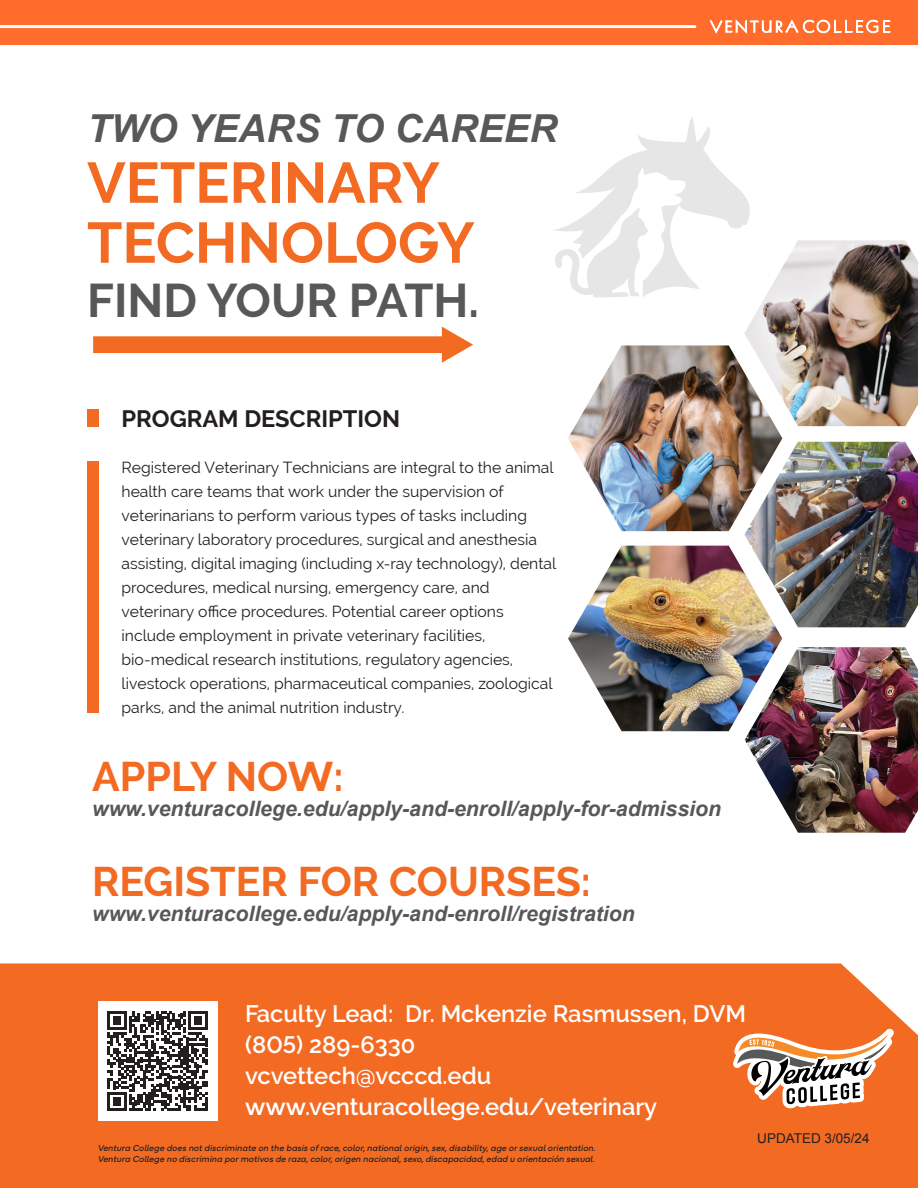
<style>
.page{position:relative;width:918px;height:1188px;background:#fff}
.page>*{position:absolute;margin:0;border:0;box-sizing:border-box;transform-origin:0 0}
.t1{font:700 57px/60px "Raleway";color:#f36a23}
.t2{font:700 47.1px "Raleway";color:#57585a}
.t3{font:700 41.1px "Raleway";color:#f36a23}
.t4{font:italic 700 38.55px "Arial";color:#57585a}
.t5{font:600 23.7px/31.2px "Raleway";color:#fff}
.t6{font:700 23.55px "Raleway";color:#231f20}
.t7{font:italic 700 21.3px "Arial";color:#57585a}
.t8{font:15.75px/24px "Raleway";color:#231f20}
.t9{font:13.5px "Arial";color:#231f20}
.t10{font:italic 9px/10.5px "Mundial";color:#231f20}
</style>
<div class="page">
<svg style="left:554px;top:117px;width:196px;height:181px"></svg>
<div style="left:0;top:963px;width:918px;height:225px;background:#f36a23"></div>
<div style="left:0;top:0;width:918px;height:45px;background:#ff6c2c"></div>
<svg style="left:710px;top:19px;width:181px;height:15px"></svg>
<hr style="left:0;top:25px;width:695px;height:3px;background:#fff">
<svg style="left:93px;top:327px;width:380px;height:36px"></svg>
<div style="left:87px;top:409px;width:11px;height:18px;background:#f36a23"></div>
<div style="left:87px;top:461px;width:11px;height:252px;background:#f36a23"></div>
<svg style="left:733px;top:1029px;width:161px;height:79px"></svg>
<img style="left:568px;top:345px;width:214px;height:186px">
<img style="left:745px;top:647px;width:173px;height:186px">
<img style="left:744px;top:240px;width:174px;height:186px">
<img style="left:568px;top:546px;width:214px;height:185px">
<img style="left:744px;top:442px;width:174px;height:185px">
<div style="left:98px;top:1001px;width:119px;height:120px;background:#fff"></div>
<svg style="left:108px;top:1011px;width:99px;height:100px"></svg>
<h3 class="t4" style="left:87px;top:104px;width:472px">TWO YEARS TO CAREER</h3>
<h1 class="t1" style="left:87px;top:153px;width:389px">VETERINARY<br>TECHNOLOGY</h1>
<h2 class="t2" style="left:87px;top:274px;width:394px">FIND YOUR PATH.</h2>
<h3 class="t6" style="left:122px;top:405px;width:280px">PROGRAM DESCRIPTION</h3>
<p class="t8" style="left:122px;top:455px;width:436px">Registered Veterinary Technicians are integral to the animal health care teams that work under the supervision of veterinarians to perform various types of tasks including veterinary laboratory procedures, surgical and anesthesia assisting, digital imaging (including x-ray technology), dental procedures, medical nursing, emergency care, and veterinary office procedures. Potential career options include employment in private veterinary facilities, bio-medical research institutions, regulatory agencies, livestock operations, pharmaceutical companies, zoological parks, and the animal nutrition industry.</p>
<h3 class="t3" style="left:92px;top:753px;width:253px">APPLY NOW:</h3>
<h3 class="t7" style="left:92px;top:795px;width:630px">www.venturacollege.edu/apply-and-enroll/apply-for-admission</h3>
<h3 class="t3" style="left:92px;top:858px;width:500px">REGISTER FOR COURSES:</h3>
<h3 class="t7" style="left:92px;top:900px;width:544px">www.venturacollege.edu/apply-and-enroll/registration</h3>
<h3 class="t5" style="left:245px;top:998px;width:502px">Faculty Lead: Dr. Mckenzie Rasmussen, DVM (805) 289-6330<br>vcvettech@vcccd.edu www.venturacollege.edu/veterinary</h3>
<p class="t10" style="left:98px;top:1142px;width:499px">Ventura College does not discriminate on the basis of race, color, national origin, sex, disability, age or sexual orientation.<br>Ventura College no discrimina por motivos de raza, color, origen nacional, sexo, discapacidad, edad u orientación sexual.</p>
<p class="t9" style="left:757px;top:1130px;width:114px">UPDATED 3/05/24</p>
</div>
